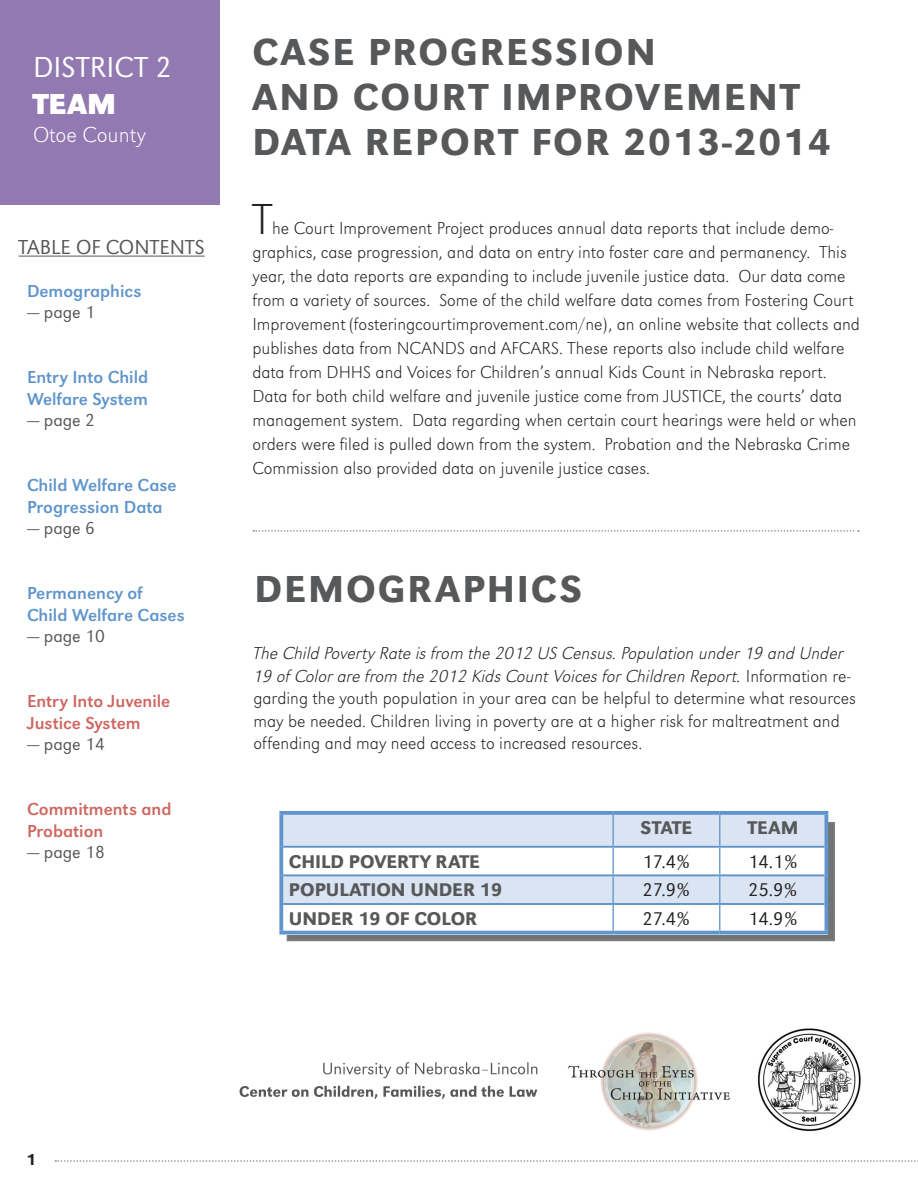
<style>
.page{position:relative;width:918px;height:1188px;background:#fff}
.page>*{position:absolute;margin:0;border:0;box-sizing:border-box;transform-origin:0 0}
.t1{font:300 expanded 45px "URW Grotesk";color:#231f20}
.t2{font:500 39px/45px "URW Grotesk";letter-spacing:.05em;color:#57585a}
.t3{font:300 30px "URW Grotesk";color:#fff}
.t4{font:700 30px "URW Grotesk";color:#fff}
.t5{font:300 expanded 22.5px "URW Grotesk";color:#fff}
.t6{font:300 21px "URW Grotesk";color:#57585a}
.t7{font:500 19.05px "URW Grotesk";color:#57585a}
.t8{font:300 19.05px "URW Grotesk";color:#231f20}
.t9{font:300 expanded 18px/24px "URW Grotesk";color:#231f20}
.t10{font:18px/21.6px "URW Grotesk";color:#5f95cc}
.t11{font:18px/21.6px "URW Grotesk";color:#ce665f}
.t12{font:300 18px "URW Grotesk";letter-spacing:-.005em;color:#57585a}
.t13{font:500 16.5px "URW Grotesk";color:#231f20}
.s1{font-weight:400}
.s2{font-style:italic}
</style>
<div class="page">
<svg style="left:55px;top:1160px;width:863px;height:2px"></svg>
<div style="left:0;top:0;width:220px;height:205px;background:#9279b2"></div>
<hr style="left:19px;top:256px;width:186px;height:1px;background:#57585a">
<img style="left:568px;top:1032px;width:162px;height:99px">
<img style="left:758px;top:1028px;width:103px;height:104px">
<svg style="left:240px;top:1086px;width:297px;height:13px"></svg>
<svg style="left:323px;top:1062px;width:214px;height:16px"></svg>
<svg style="left:253px;top:530px;width:606px;height:2px"></svg>
<div style="left:287px;top:822px;width:548px;height:119px;background:#727373;border:2px solid #807a78"></div>
<div style="left:279px;top:811px;width:549px;height:124px;background:#fff"></div>
<svg style="left:283px;top:815px;width:542px;height:88px;fill:#dae4f3"></svg>
<svg style="left:279px;top:811px;width:334px;height:4px"></svg>
<svg style="left:279px;top:815px;width:4px;height:32px"></svg>
<svg style="left:613px;top:811px;width:107px;height:4px"></svg>
<svg style="left:720px;top:811px;width:108px;height:4px"></svg>
<hr style="left:825px;top:815px;width:3px;height:32px;background:#5f95cc">
<svg style="left:279px;top:847px;width:4px;height:28px"></svg>
<hr style="left:825px;top:847px;width:3px;height:28px;background:#5f95cc">
<svg style="left:279px;top:875px;width:4px;height:29px"></svg>
<hr style="left:825px;top:875px;width:3px;height:29px;background:#5f95cc">
<svg style="left:279px;top:904px;width:4px;height:27px"></svg>
<hr style="left:825px;top:904px;width:3px;height:27px;background:#5f95cc">
<svg style="left:279px;top:931px;width:334px;height:4px"></svg>
<svg style="left:613px;top:931px;width:107px;height:4px"></svg>
<svg style="left:720px;top:931px;width:108px;height:4px"></svg>
<hr style="left:612px;top:815px;width:2px;height:31px;background:#5f95cc">
<hr style="left:719px;top:815px;width:1px;height:31px;background:#5f95cc">
<hr style="left:612px;top:848px;width:2px;height:26px;background:#5f95cc">
<hr style="left:612px;top:876px;width:2px;height:27px;background:#5f95cc">
<hr style="left:612px;top:905px;width:2px;height:26px;background:#5f95cc">
<svg style="left:719px;top:848px;width:1px;height:83px"></svg>
<hr style="left:283px;top:846px;width:330px;height:2px;background:#5f95cc">
<hr style="left:613px;top:846px;width:107px;height:2px;background:#5f95cc">
<hr style="left:720px;top:846px;width:105px;height:2px;background:#5f95cc">
<hr style="left:283px;top:874px;width:330px;height:2px;background:#5f95cc">
<hr style="left:613px;top:874px;width:107px;height:2px;background:#5f95cc">
<hr style="left:720px;top:874px;width:105px;height:2px;background:#5f95cc">
<hr style="left:283px;top:903px;width:330px;height:2px;background:#5f95cc">
<hr style="left:613px;top:903px;width:107px;height:2px;background:#5f95cc">
<hr style="left:720px;top:903px;width:105px;height:2px;background:#5f95cc">
<h3 class="t3" style="left:33px;top:50px;width:140px">DISTRICT 2</h3>
<h3 class="t4" style="left:33px;top:86px;width:85px">TEAM</h3>
<p class="t5" style="left:33px;top:122px;width:115px">Otoe County</p>
<p class="t6" style="left:19px;top:235px;width:188px">TABLE OF CONTENTS</p>
<p class="t10" style="left:27px;top:280px;width:116px">Demographics</p>
<p class="t12" style="left:27px;top:302px;width:70px"><span class="s1">—</span> page 1</p>
<p class="t10" style="left:27px;top:366px;width:123px">Entry Into Child<br>Welfare System</p>
<p class="t12" style="left:27px;top:410px;width:70px"><span class="s1">—</span> page 2</p>
<p class="t10" style="left:27px;top:474px;width:151px">Child Welfare Case<br>Progression Data</p>
<p class="t12" style="left:27px;top:518px;width:70px"><span class="s1">—</span> page 6</p>
<p class="t10" style="left:27px;top:582px;width:159px">Permanency of<br>Child Welfare Cases</p>
<p class="t12" style="left:27px;top:626px;width:79px"><span class="s1">—</span> page 10</p>
<p class="t11" style="left:27px;top:690px;width:145px">Entry Into Juvenile<br>Justice System</p>
<p class="t12" style="left:27px;top:734px;width:79px"><span class="s1">—</span> page 14</p>
<p class="t11" style="left:27px;top:798px;width:146px">Commitments and<br>Probation</p>
<p class="t12" style="left:27px;top:842px;width:79px"><span class="s1">—</span> page 18</p>
<h2 class="t2" style="left:252px;top:30px;width:580px">CASE PROGRESSION<br>AND COURT IMPROVEMENT<br>DATA REPORT FOR 2013-2014</h2>
<h1 class="t1" style="left:252px;top:193px;width:21px">T</h1>
<p class="t9" style="left:252px;top:216px;width:609px;text-indent:20px">he Court Improvement Project produces annual data reports that include demo&shy;graphics, case progression, and data on entry into foster care and permanency. This year, the data reports are expanding to include juvenile justice data. Our data come from a variety of sources. Some of the child welfare data comes from Fostering Court Improvement (fosteringcourtimprovement.com/ne), an online website that collects and publishes data from NCANDS and AFCARS. These reports also include child welfare data from DHHS and Voices for Children’s annual Kids Count in Nebraska report.<br>Data for both child welfare and juvenile justice come from JUSTICE, the courts’ data management system. Data regarding when certain court hearings were held or when orders were filed is pulled down from the system. Probation and the Nebraska Crime Commission also provided data on juvenile justice cases.</p>
<h2 class="t2" style="left:255px;top:567px;width:329px">DEMOGRAPHICS</h2>
<p class="t9" style="left:254px;top:642px;width:604px;line-height:22.5px"><span class="s2">The Child Poverty Rate is from the 2012 US Census. Population under 19 and Under 19 of Color are from the 2012 Kids Count Voices for Children Report.</span> Information re&shy;garding the youth population in your area can be helpful to determine what resources may be needed. Children living in poverty are at a higher risk for maltreatment and offending and may need access to increased resources.</p>
<p class="t7" style="left:641px;top:816px;width:53px">STATE</p>
<p class="t7" style="left:748px;top:816px;width:52px">TEAM</p>
<p class="t7" style="left:289px;top:850px;width:193px">CHILD POVERTY RATE</p>
<p class="t8" style="left:643px;top:851px;width:49px">17.4%</p>
<p class="t8" style="left:748px;top:851px;width:51px">14.1%</p>
<p class="t7" style="left:289px;top:879px;width:215px">POPULATION UNDER 19</p>
<p class="t8" style="left:643px;top:879px;width:49px">27.9%</p>
<p class="t8" style="left:748px;top:879px;width:51px">25.9%</p>
<p class="t7" style="left:289px;top:907px;width:190px">UNDER 19 OF COLOR</p>
<p class="t8" style="left:643px;top:908px;width:49px">27.4%</p>
<p class="t8" style="left:748px;top:908px;width:51px">14.9%</p>
<p class="t13" style="left:26px;top:1149px;width:11px">1</p>
</div>
